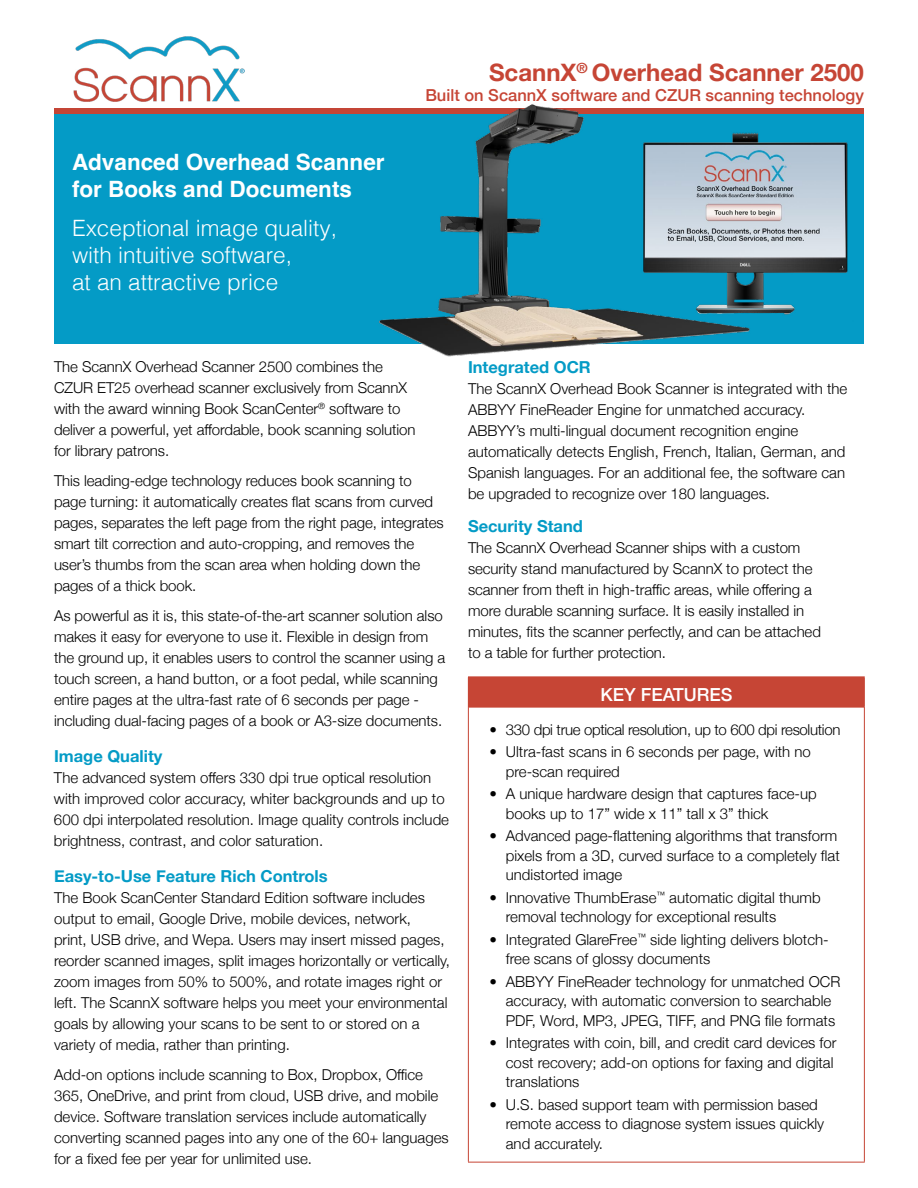
<style>
.page{position:relative;width:918px;height:1188px;background:#fff}
.page>*{position:absolute;margin:0;border:0;box-sizing:border-box;transform-origin:0 0}
.t1{font:700 24px "Helvetica Neue";color:#c64535}
.t2{font:300 22.5px/27px "Helvetica";color:#fff}
.t3{font:700 22.5px/27px "Helvetica";color:#fff}
.t4{font:500 18px "Helvetica Neue";color:#fff}
.t5{font:700 16.5px "Helvetica Neue";color:#049bc6}
.t6{font:500 16.5px "Helvetica Neue";color:#c64535}
.t7{font:300 15px/21px "Helvetica Neue";color:#000}
.t8{font:300 15px "Helvetica Neue";letter-spacing:-.02em;color:#000}
</style>
<div class="page">
<div style="left:54px;top:112px;width:810px;height:232px;background:#049bc6"></div>
<div style="left:468px;top:677px;width:396px;height:30px;background:#c64535"></div>
<hr style="left:468px;top:676px;width:397px;height:1px;background:#c64535">
<hr style="left:864px;top:677px;width:1px;height:30px;background:#c64535">
<hr style="left:469px;top:706px;width:395px;height:2px;background:#c64535">
<hr style="left:468px;top:707px;width:1px;height:455px;background:#c64535">
<hr style="left:864px;top:707px;width:1px;height:455px;background:#c64535">
<hr style="left:468px;top:1162px;width:397px;height:1px;background:#c64535">
<div style="left:54px;top:109px;width:810px;height:5px;background:#c44536"></div>
<img style="left:73px;top:36px;width:172px;height:66px">
<img style="left:370px;top:104px;width:494px;height:253px">
<h2 class="t3" style="left:72px;top:151px;width:314px">Advanced Overhead Scanner for Books and Documents</h2>
<h2 class="t2" style="left:72px;top:213px;width:267px">Exceptional image quality, with intuitive software,<br>at an attractive price</h2>
<h1 class="t1" style="left:489px;top:53px;width:376px">ScannX<sup>®</sup> Overhead Scanner 2500</h1>
<p class="t6" style="left:425px;top:81px;width:440px">Built on ScannX software and CZUR scanning technology</p>
<p class="t7" style="left:54px;top:355px;width:363px">The ScannX Overhead Scanner 2500 combines the CZUR ET25 overhead scanner exclusively from ScannX with the award winning Book ScanCenter<sup>®</sup> software to deliver a powerful, yet affordable, book scanning solution for library patrons.</p>
<p class="t7" style="left:54px;top:469px;width:391px">This leading-edge technology reduces book scanning to page turning: it automatically creates flat scans from curved pages, separates the left page from the right page, integrates smart tilt correction and auto-cropping, and removes the user’s thumbs from the scan area when holding down the pages of a thick book.</p>
<p class="t7" style="left:54px;top:604px;width:393px">As powerful as it is, this state-of-the-art scanner solution also makes it easy for everyone to use it. Flexible in design from the ground up, it enables users to control the scanner using a touch screen, a hand button, or a foot pedal, while scanning entire pages at the ultra-fast rate of 6 seconds per page - including dual-facing pages of a book or A3-size documents.</p>
<p class="t5" style="left:54px;top:743px;width:110px">Image Quality</p>
<p class="t7" style="left:54px;top:766px;width:397px">The advanced system offers 330 dpi true optical resolution with improved color accuracy, whiter backgrounds and up to 600 dpi interpolated resolution. Image quality controls include brightness, contrast, and color saturation.</p>
<p class="t5" style="left:54px;top:863px;width:275px">Easy-to-Use Feature Rich Controls</p>
<p class="t7" style="left:54px;top:886px;width:397px">The Book ScanCenter Standard Edition software includes output to email, Google Drive, mobile devices, network,<br>print, USB drive, and Wepa. Users may insert missed pages, reorder scanned images, split images horizontally or vertically, zoom images from 50% to 500%, and rotate images right or left. The ScannX software helps you meet your environmental goals by allowing your scans to be sent to or stored on a variety of media, rather than printing.</p>
<p class="t7" style="left:54px;top:1063px;width:396px">Add-on options include scanning to Box, Dropbox, Office 365, OneDrive, and print from cloud, USB drive, and mobile device. Software translation services include automatically converting scanned pages into any one of the 60+ languages for a fixed fee per year for unlimited use.</p>
<p class="t5" style="left:468px;top:354px;width:124px">Integrated OCR</p>
<p class="t7" style="left:468px;top:377px;width:381px">The ScannX Overhead Book Scanner is integrated with the ABBYY FineReader Engine for unmatched accuracy.<br>ABBYY’s multi-lingual document recognition engine automatically detects English, French, Italian, German, and Spanish languages. For an additional fee, the software can be upgraded to recognize over 180 languages.</p>
<p class="t5" style="left:468px;top:513px;width:116px">Security Stand</p>
<p class="t7" style="left:468px;top:536px;width:354px">The ScannX Overhead Scanner ships with a custom security stand manufactured by ScannX to protect the scanner from theft in high-traffic areas, while offering a more durable scanning surface. It is easily installed in minutes, fits the scanner perfectly, and can be attached to a table for further protection.</p>
<p class="t4" style="left:600px;top:680px;width:134px">KEY FEATURES</p>
<p class="t8" style="left:489px;top:717px;width:353px">• 330 dpi true optical resolution, up to 600 dpi resolution</p>
<p class="t7" style="left:506px;top:741px;width:307px;line-height:19.5px;text-indent:-16px">• Ultra-fast scans in 6 seconds per page, with no pre-scan required</p>
<p class="t7" style="left:506px;top:783px;width:312px;line-height:19.5px;text-indent:-16px">• A unique hardware design that captures face-up books up to 17” wide x 11” tall x 3” thick</p>
<p class="t7" style="left:506px;top:825px;width:335px;line-height:19.5px;text-indent:-16px">• Advanced page-flattening algorithms that transform pixels from a 3D, curved surface to a completely flat undistorted image</p>
<p class="t7" style="left:506px;top:887px;width:316px;line-height:19.5px;text-indent:-17px">• Innovative ThumbErase<sup>™</sup> automatic digital thumb removal technology for exceptional results</p>
<p class="t7" style="left:506px;top:929px;width:324px;line-height:19.5px;text-indent:-17px">• Integrated GlareFree<sup>™</sup> side lighting delivers blotch&shy;free scans of glossy documents</p>
<p class="t7" style="left:506px;top:971px;width:336px;line-height:19.5px;text-indent:-16px">• ABBYY FineReader technology for unmatched OCR accuracy, with automatic conversion to searchable<br>PDF, Word, MP3, JPEG, TIFF, and PNG file formats</p>
<p class="t7" style="left:506px;top:1032px;width:332px;line-height:19.5px;text-indent:-16px">• Integrates with coin, bill, and credit card devices for cost recovery; add-on options for faxing and digital translations</p>
<p class="t7" style="left:506px;top:1094px;width:320px;line-height:19.5px;text-indent:-16px">• U.S. based support team with permission based remote access to diagnose system issues quickly and accurately.</p>
</div>
